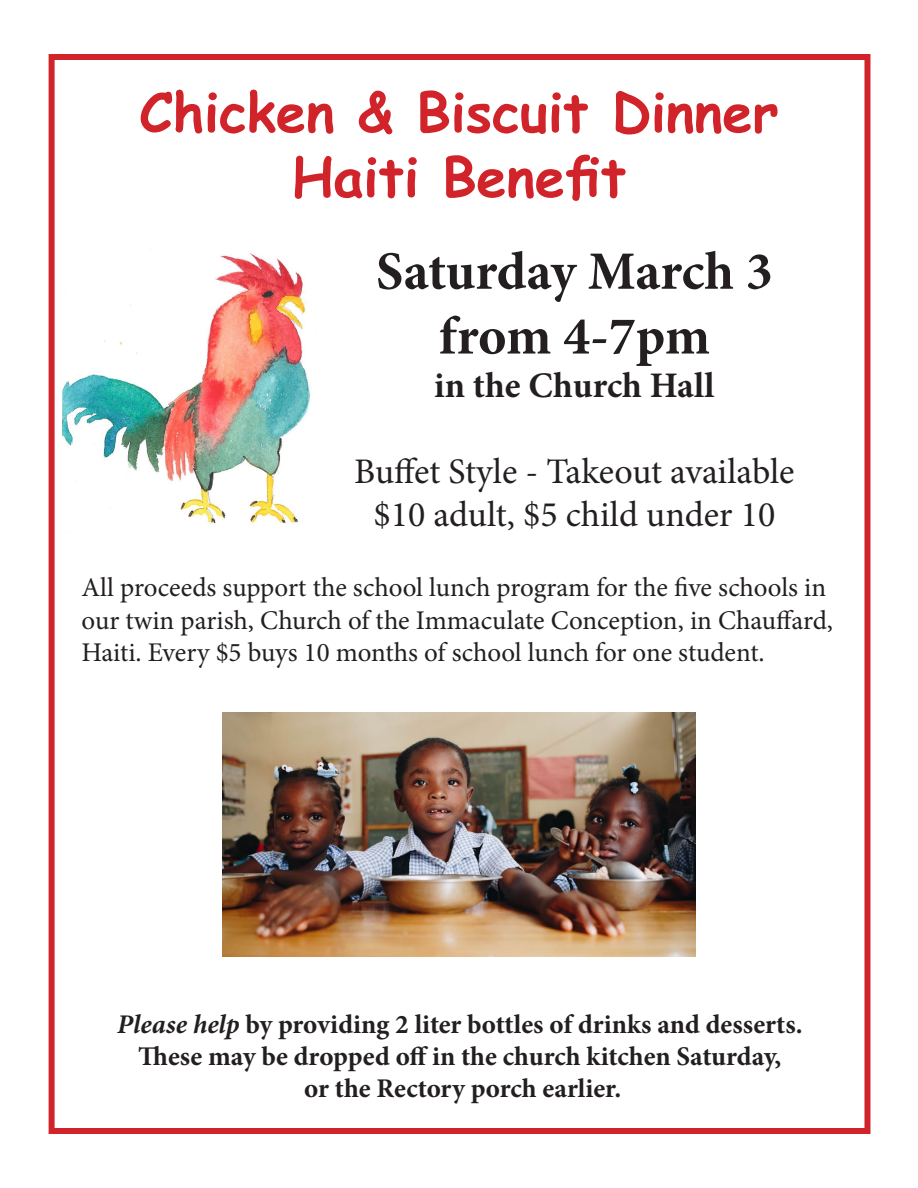
<style>
.page{position:relative;width:918px;height:1188px;background:#fff}
.page>*{position:absolute;margin:0;border:0;box-sizing:border-box;transform-origin:0 0}
.t1{font:700 54px "Comic Sans MS";color:#d1232a}
.t2{font:700 54px "Minion Pro";letter-spacing:-.01em;color:#231f20}
.t3{font:36px "Minion Pro";color:#231f20}
.t4{font:700 36px "Minion Pro";color:#231f20}
.t5{font:27px/32.4px "Minion Pro";letter-spacing:-.005em;color:#231f20}
.t6{font:700 27px "Minion Pro";color:#231f20}
.s1{font-style:italic}
</style>
<div class="page">
<div style="left:49px;top:54px;width:821px;height:1080px;border:6px solid #d1232a"></div>
<img style="left:223px;top:713px;width:472px;height:244px">
<img style="left:63px;top:253px;width:248px;height:270px">
<p class="t1" style="left:139px;top:72px;width:641px">Chicken &amp; Biscuit Dinner</p>
<p class="t1" style="left:292px;top:137px;width:336px">Haiti Benefit</p>
<p class="t2" style="left:376px;top:233px;width:398px">Saturday March 3</p>
<p class="t2" style="left:439px;top:298px;width:273px">from 4-7pm</p>
<p class="t4" style="left:434px;top:360px;width:282px">in the Church Hall</p>
<p class="t3" style="left:354px;top:448px;width:442px">Buffet Style - Takeout available</p>
<p class="t3" style="left:373px;top:491px;width:403px">$10 adult, $5 child under 10</p>
<p class="t5" style="left:82px;top:572px;width:753px">All proceeds support the school lunch program for the five schools in our twin parish, Church of the Immaculate Conception, in Chauffard,<br>Haiti. Every $5 buys 10 months of school lunch for one student.</p>
<p class="t6" style="left:117px;top:1005px;width:687px"><span class="s1">Please help</span> by providing 2 liter bottles of drinks and desserts.</p>
<p class="t6" style="left:138px;top:1037px;width:645px">These may be dropped off in the church kitchen Saturday,</p>
<p class="t6" style="left:304px;top:1070px;width:319px">or the Rectory porch earlier.</p>
</div>
